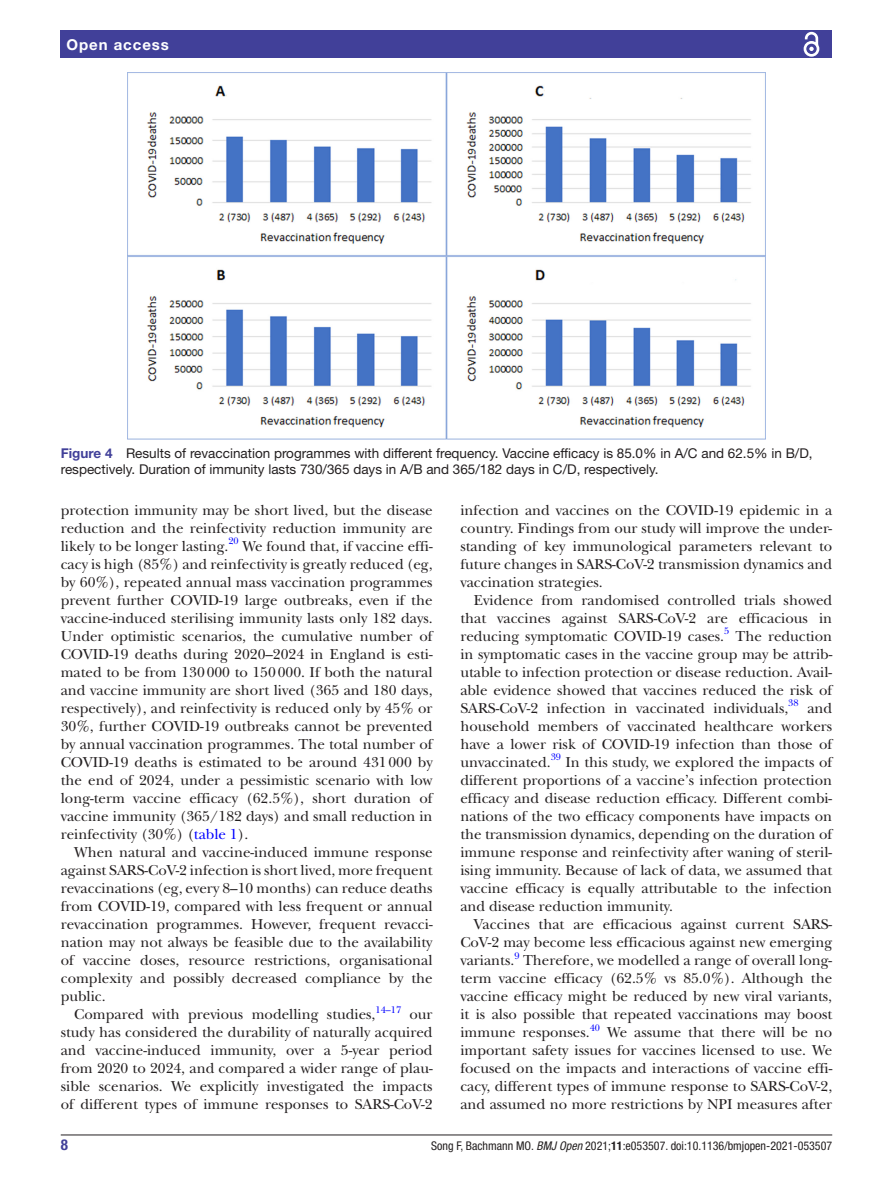
<style>
.page{position:relative;width:893px;height:1191px;background:#fff}
.page>*{position:absolute;margin:0;border:0;box-sizing:border-box;transform-origin:0 0}
.t1{font:15px/18px "New Baskerville";color:#231f20;text-align:justify}
.t2{font:700 15px "Helvetica Neue LT Std";letter-spacing:.065em;color:#fff}
.t3{font:700 condensed 15px "Helvetica Neue LT Std";color:#414099}
.t4{font:13.5px/16.2px "Helvetica Neue LT Std";color:#231f20}
.t5{font:condensed 12px "Helvetica Neue LT Std";color:#231f20}
.t6{font:9.9px "New Baskerville";color:#00f}
.s1{font-weight:700;color:#414099}
.s2{color:#00f}
.s3{font-style:italic}
.s4{font-weight:700}
</style>
<div class="page">
<hr style="left:61px;top:1134px;width:771px;height:1px;background:#231f20">
<div style="left:61px;top:31px;width:771px;height:27px;background:#414099"></div>
<svg style="left:803px;top:31px;width:17px;height:26px"></svg>
<img style="left:128px;top:73px;width:637px;height:367px">
<p class="t2" style="left:66px;top:35px;width:104px">Open access</p>
<p class="t4" style="left:61px;top:444px;width:753px"><span class="s1">Figure 4</span> Results of revaccination programmes with different frequency. Vaccine efficacy is 85.0% in A/C and 62.5% in B/D, respectively. Duration of immunity lasts 730/365 days in A/B and 365/182 days in C/D, respectively.</p>
<p class="t1" style="left:61px;top:501px;width:373px">protection immunity may be short lived, but the disease reduction and the reinfectivity reduction immunity are likely to be longer lasting.</p>
<p class="t6" style="left:228px;top:535px;width:12px">20</p>
<p class="t1" style="left:61px;top:537px;width:373px;text-indent:182px">We found that, if vaccine effi&shy;cacy is high (85%) and reinfectivity is greatly reduced (eg, by 60%), repeated annual mass vaccination programmes prevent further COVID-19 large outbreaks, even if the vaccine-induced sterilising immunity lasts only 182 days.<br>Under optimistic scenarios, the cumulative number of COVID-19 deaths during 2020–2024 in England is esti&shy;mated to be from 130000 to 150000. If both the natural and vaccine immunity are short lived (365 and 180 days, respectively), and reinfectivity is reduced only by 45% or 30%, further COVID-19 outbreaks cannot be prevented by annual vaccination programmes. The total number of COVID-19 deaths is estimated to be around 431000 by the end of 2024, under a pessimistic scenario with low long-term vaccine efficacy (62.5%), short duration of vaccine immunity (365/182 days) and small reduction in reinfectivity (30%) (<span class="s2">table 1</span>).</p>
<p class="t1" style="left:74px;top:843px;width:360px">When natural and vaccine-induced immune response</p>
<p class="t1" style="left:61px;top:861px;width:373px">against SARS-CoV-2 infection is short lived, more frequent</p>
<p class="t1" style="left:61px;top:879px;width:373px">revaccinations (eg, every 8–10 months) can reduce deaths</p>
<p class="t1" style="left:61px;top:897px;width:373px">from COVID-19, compared with less frequent or annual</p>
<p class="t1" style="left:61px;top:915px;width:373px">revaccination programmes. However, frequent revacci-</p>
<p class="t1" style="left:61px;top:933px;width:373px">nation may not always be feasible due to the availability</p>
<p class="t1" style="left:61px;top:951px;width:373px">of vaccine doses, resource restrictions, organisational</p>
<p class="t1" style="left:61px;top:969px;width:373px">complexity and possibly decreased compliance by the</p>
<p class="t1" style="left:61px;top:987px;width:46px">public.</p>
<p class="t1" style="left:74px;top:1005px;width:303px">Compared with previous modelling studies,</p>
<p class="t6" style="left:375px;top:1003px;width:27px">14–17</p>
<p class="t1" style="left:61px;top:1005px;width:373px;text-indent:349px">our study has considered the durability of naturally acquired and vaccine-induced immunity, over a 5-year period from 2020 to 2024, and compared a wider range of plau&shy;sible scenarios. We explicitly investigated the impacts of different types of immune responses to SARS-CoV-2</p>
<p class="t1" style="left:460px;top:501px;width:373px">infection and vaccines on the COVID-19 epidemic in a country. Findings from our study will improve the under&shy;standing of key immunological parameters relevant to future changes in SARS-CoV-2 transmission dynamics and vaccination strategies.</p>
<p class="t1" style="left:460px;top:591px;width:373px;text-indent:14px">Evidence from randomised controlled trials showed that vaccines against SARS-CoV-2 are efficacious in reducing symptomatic COVID-19 cases.</p>
<p class="t6" style="left:724px;top:625px;width:7px">5</p>
<p class="t1" style="left:460px;top:627px;width:373px;text-indent:275px">The reduction in symptomatic cases in the vaccine group may be attrib&shy;utable to infection protection or disease reduction. Avail&shy;able evidence showed that vaccines reduced the risk of SARS-CoV-2 infection in vaccinated individuals,</p>
<p class="t6" style="left:788px;top:697px;width:12px">38</p>
<p class="t1" style="left:460px;top:699px;width:373px;text-indent:347px">and household members of vaccinated healthcare workers have a lower risk of COVID-19 infection than those of unvaccinated.</p>
<p class="t6" style="left:551px;top:751px;width:12px">39</p>
<p class="t1" style="left:460px;top:753px;width:373px;text-indent:105px">In this study, we explored the impacts of different proportions of a vaccine’s infection protection efficacy and disease reduction efficacy. Different combi&shy;nations of the two efficacy components have impacts on the transmission dynamics, depending on the duration of immune response and reinfectivity after waning of steril&shy;ising immunity. Because of lack of data, we assumed that vaccine efficacy is equally attributable to the infection and disease reduction immunity.</p>
<p class="t1" style="left:460px;top:915px;width:373px;text-indent:14px">Vaccines that are efficacious against current SARS-CoV-2 may become less efficacious against new emerging variants.</p>
<p class="t6" style="left:514px;top:949px;width:7px">9</p>
<p class="t1" style="left:460px;top:951px;width:373px;text-indent:63px">Therefore, we modelled a range of overall long&shy;term vaccine efficacy (62.5% vs 85.0%). Although the vaccine efficacy might be reduced by new viral variants, it is also possible that repeated vaccinations may boost immune responses.</p>
<p class="t6" style="left:590px;top:1021px;width:12px">40</p>
<p class="t1" style="left:460px;top:1023px;width:373px;text-indent:147px">We assume that there will be no important safety issues for vaccines licensed to use. We focused on the impacts and interactions of vaccine effi&shy;cacy, different types of immune response to SARS-CoV-2, and assumed no more restrictions by NPI measures after</p>
<p class="t3" style="left:61px;top:1135px;width:9px">8</p>
<p class="t5" style="left:431px;top:1138px;width:402px">Song F, Bachmann MO. <span class="s3">BMJ Open</span> 2021;<span class="s4">11</span>:e053507. doi:10.1136/bmjopen-2021-053507</p>
</div>
